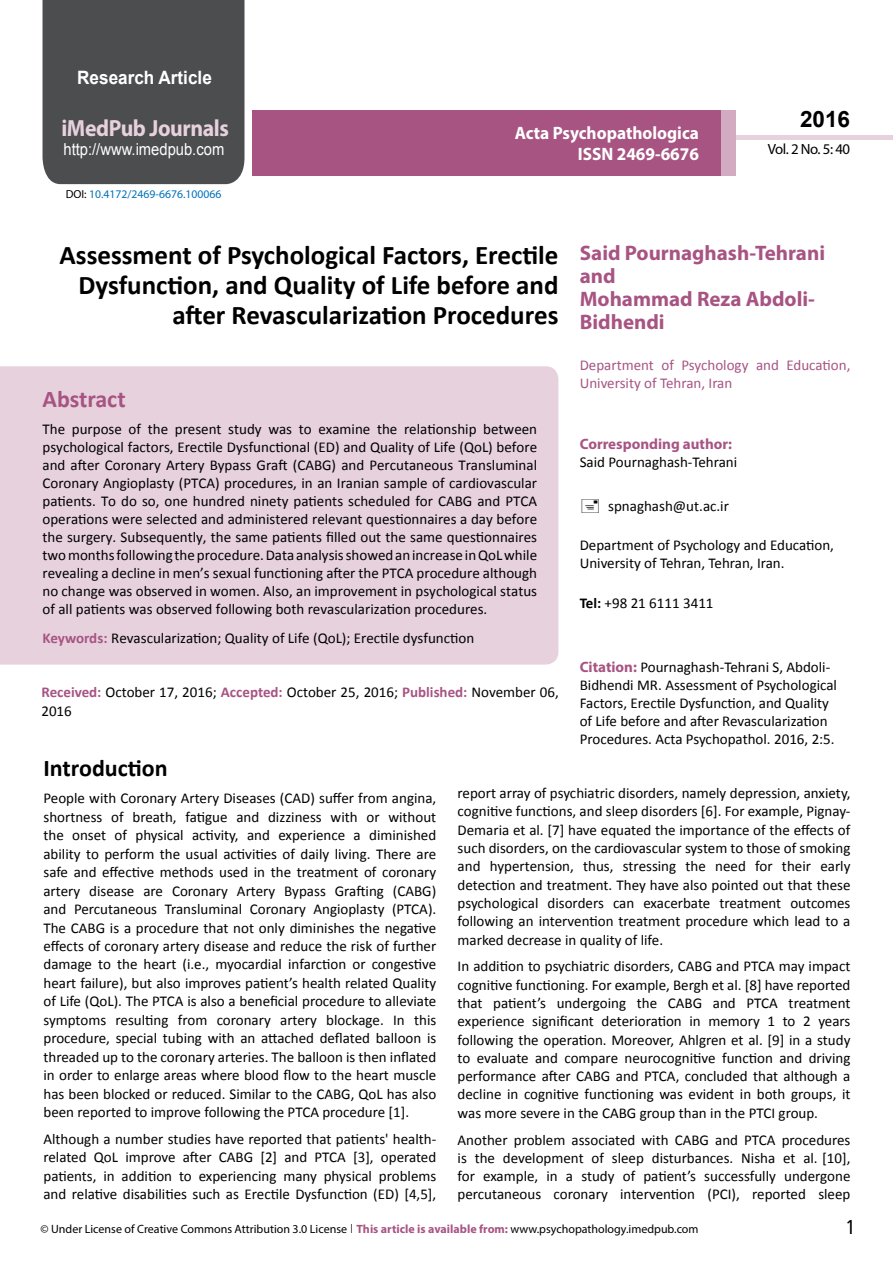
<style>
.page{position:relative;width:893px;height:1263px;background:#fff}
.page>*{position:absolute;margin:0;border:0;box-sizing:border-box;transform-origin:0 0}
.t1{font:700 27px/29.7px "Calibri";color:#000;text-align:right}
.t2{font:25.5px "Tunga";color:#000}
.t3{font:700 24px "Calibri";color:#000}
.t4{font:700 24px "Calibri";color:#a75483}
.t5{font:700 23.4px "Myriad Pro";letter-spacing:-.02em;color:#e6d1dd;scale:.93 1}
.t6{font:700 22.5px "Arial";color:#000}
.t7{font:700 21px/23.1px "Myriad Pro";color:#a75483}
.t8{font:700 18.45px "Arial";color:#fff;scale:.93 1}
.t9{font:700 18px/21.6px "Myriad Pro";color:#fff;text-align:right;scale:.96 1}
.t10{font:16.5px "Arial";color:#fff;scale:.89 1}
.t11{font:15px/18.5px "Calibri";color:#000;text-align:justify}
.t12{font:15px/18px "Calibri";color:#a75483}
.t13{font:700 15px "Myriad Pro";color:#a75483}
.t14{font:14.85px "Myriad Pro";letter-spacing:-.03em;color:#000}
.t15{font:12px "Myriad Pro";color:#000}
.t16{font:11.7px "Myriad Pro";color:#0072bc}
.s1{color:#000}
.s2{font-weight:700;color:#a75483}
.s3{font-weight:700}
.s4{font-family:"Myriad Pro";font-weight:700;color:#a75483}
.s5{font-family:"Tunga"}
</style>
<div class="page">
<div style="left:43px;top:0;width:201px;height:184px;background:#4c4d4f"></div>
<div style="left:736px;top:135px;width:157px;height:5px;background:#e6d1dd"></div>
<div style="left:720px;top:110px;width:16px;height:66px;background:#d2aac1"></div>
<div style="left:252px;top:110px;width:469px;height:66px;background:#a75483"></div>
<div style="left:0;top:366px;width:558px;height:299px;background:#e6d1dd"></div>
<p class="t8" style="left:77px;top:65px;width:146px">Research Article</p>
<h3 class="t5" style="left:61px;top:113px;width:181px">iMedPub Journals</h3>
<p class="t10" style="left:63px;top:138px;width:182px">http://www.imedpub.com</p>
<p class="t16" style="left:66px;top:187px;width:157px"><span class="s1">DOI:</span> 10.4172/2469-6676.100066</p>
<p class="t9" style="left:515px;top:121px;width:194px">Acta Psychopathologica<br>ISSN 2469-6676</p>
<h3 class="t6" style="left:800px;top:104px;width:52px">2016</h3>
<p class="t14" style="left:768px;top:140px;width:84px">Vol. 2 No. 5: 40</p>
<h1 class="t1" style="left:60px;top:241px;width:500px">Assessment of Psychological Factors, Erectile<br>Dysfunction, and Quality of Life before and after Revascularization Procedures</h1>
<h3 class="t4" style="left:43px;top:384px;width:85px">Abstract</h3>
<p class="t11" style="left:43px;top:420px;width:496px;line-height:18px">The purpose of the present study was to examine the relationship between psychological factors, Erectile Dysfunctional (ED) and Quality of Life (QoL) before and after Coronary Artery Bypass Graft (CABG) and Percutaneous Transluminal Coronary Angioplasty (PTCA) procedures, in an Iranian sample of cardiovascular patients. To do so, one hundred ninety patients scheduled for CABG and PTCA operations were selected and administered relevant questionnaires a day before the surgery. Subsequently, the same patients filled out the same questionnaires two months following the procedure. Data analysis showed an increase in QoL while revealing a decline in men’s sexual functioning after the PTCA procedure although no change was observed in women. Also, an improvement in psychological status of all patients was observed following both revascularization procedures.</p>
<p class="t11" style="left:43px;top:628px;width:433px"><span class="s2">Keywords:</span> Revascularization; Quality of Life (QoL); Erectile dysfunction</p>
<p class="t11" style="left:41px;top:683px;width:519px"><span class="s2">Received:</span> October 17, 2016; <span class="s2">Accepted:</span> October 25, 2016; <span class="s2">Published:</span> November 06,<br>2016</p>
<h3 class="t7" style="left:580px;top:240px;width:247px">Said Pournaghash-Tehrani and<br>Mohammad Reza Abdoli-<br>Bidhendi</h3>
<p class="t12" style="left:580px;top:356px;width:272px">Department of Psychology and Education,<br>University of Tehran, Iran</p>
<p class="t13" style="left:580px;top:434px;width:154px">Corresponding author:</p>
<p class="t11" style="left:580px;top:452px;width:159px">Said Pournaghash-Tehrani</p>
<p class="t11" style="left:608px;top:497px;width:122px">spnaghash@ut.ac.ir</p>
<p class="t11" style="left:580px;top:536px;width:256px;line-height:18px">Department of Psychology and Education,<br>University of Tehran, Tehran, Iran.</p>
<p class="t11" style="left:580px;top:593px;width:135px"><span class="s3">Tel:</span> +98 21 6111 3411</p>
<p class="t11" style="left:580px;top:658px;width:259px;line-height:18px;text-align:left"><span class="s4">Citation:</span> Pournaghash-Tehrani S, Abdoli-Bidhendi MR. Assessment of Psychological Factors, Erectile Dysfunction, and Quality of Life before and after Revascularization Procedures. Acta Psychopathol. 2016, 2:5.</p>
<h3 class="t3" style="left:43px;top:753px;width:126px">Introduction</h3>
<p class="t11" style="left:43px;top:789px;width:394px">People with Coronary Artery Diseases (CAD) suffer from angina, shortness of breath, fatigue and dizziness with or without the onset of physical activity, and experience a diminished ability to perform the usual activities of daily living. There are safe and effective methods used in the treatment of coronary artery disease are Coronary Artery Bypass Grafting (CABG) and Percutaneous Transluminal Coronary Angioplasty (PTCA).<br>The CABG is a procedure that not only diminishes the negative effects of coronary artery disease and reduce the risk of further damage to the heart (i.e., myocardial infarction or congestive heart failure), but also improves patient’s health related Quality of Life (QoL). The PTCA is also a beneficial procedure to alleviate symptoms resulting from coronary artery blockage. In this procedure, special tubing with an attached deflated balloon is threaded up to the coronary arteries. The balloon is then inflated in order to enlarge areas where blood flow to the heart muscle has been blocked or reduced. Similar to the CABG, QoL has also been reported to improve following the PTCA procedure [1].</p>
<p class="t11" style="left:43px;top:1130px;width:394px">Although a number studies have reported that patients' health&shy;related QoL improve after CABG [2] and PTCA [3], operated patients, in addition to experiencing many physical problems and relative disabilities such as Erectile Dysfunction (ED) [4,5],</p>
<p class="t11" style="left:458px;top:784px;width:394px">report array of psychiatric disorders, namely depression, anxiety, cognitive functions, and sleep disorders [6]. For example, Pignay-Demaria et al. [7] have equated the importance of the effects of such disorders, on the cardiovascular system to those of smoking and hypertension, thus, stressing the need for their early detection and treatment. They have also pointed out that these psychological disorders can exacerbate treatment outcomes following an intervention treatment procedure which lead to a marked decrease in quality of life.</p>
<p class="t11" style="left:458px;top:957px;width:394px">In addition to psychiatric disorders, CABG and PTCA may impact cognitive functioning. For example, Bergh et al. [8] have reported that patient’s undergoing the CABG and PTCA treatment experience significant deterioration in memory 1 to 2 years following the operation. Moreover, Ahlgren et al. [9] in a study to evaluate and compare neurocognitive function and driving performance after CABG and PTCA, concluded that although a decline in cognitive functioning was evident in both groups, it was more severe in the CABG group than in the PTCI group.</p>
<p class="t11" style="left:458px;top:1130px;width:394px">Another problem associated with CABG and PTCA procedures is the development of sleep disturbances. Nisha et al. [10], for example, in a study of patient’s successfully undergone percutaneous coronary intervention (PCI), reported sleep</p>
<p class="t15" style="left:40px;top:1221px;width:660px">© Under License of Creative Commons Attribution 3.0 License <span class="s5">|</span> <span class="s2">This article is available from:</span> www.psychopathology.imedpub.com</p>
<h2 class="t2" style="left:847px;top:1210px;width:9px">1</h2>
</div>
